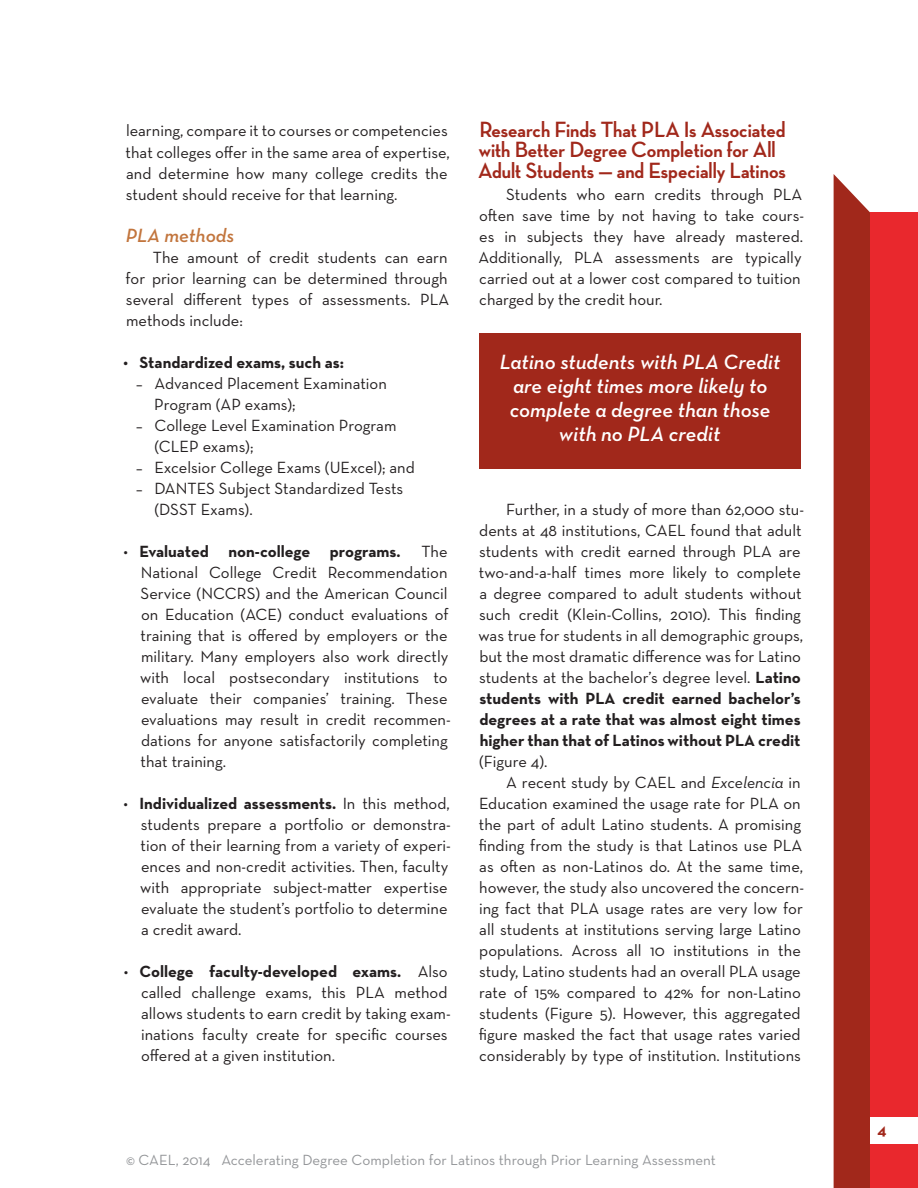
<style>
.page{position:relative;width:918px;height:1188px;background:#fff}
.page>*{position:absolute;margin:0;border:0;box-sizing:border-box;transform-origin:0 0}
.t1{font:700 22.5px/21px "Neutraface Display";color:#a1281b}
.t2{font:italic 600 21px/24px "Neutraface Text";color:#fff;text-align:center}
.t3{font:italic 600 19.5px "Neutraface Text";color:#c2753d}
.t4{font:16.5px/21px "Neutraface Text";color:#231f20}
.t5{font:700 16.5px "Neutraface Text";color:#231f20}
.t6{font:700 16.5px "Neutraface Text";color:#a1281b}
.t7{font:15px "Neutraface Text";color:#939598}
.s1{font-weight:400}
.s2{font-weight:700}
.s3{font-style:italic}
</style>
<div class="page">
<div style="left:834px;top:174px;width:36px;height:1014px;background:#a1281b"></div>
<div style="left:870px;top:213px;width:48px;height:975px;background:#e9282d"></div>
<div style="left:870px;top:1118px;width:48px;height:26px;background:#fff"></div>
<div style="left:479px;top:333px;width:322px;height:135px;background:#a1281b"></div>
<p class="t4" style="left:126px;top:120px;width:326px">learning, compare it to courses or competencies that colleges offer in the same area of expertise, and determine how many college credits the student should receive for that learning.</p>
<p class="t3" style="left:126px;top:223px;width:110px">PLA methods</p>
<p class="t4" style="left:126px;top:246px;width:325px;text-align:justify;text-indent:27px">The amount of credit students can earn for prior learning can be determined through several different types of assessments. PLA methods include:</p>
<p class="t5" style="left:124px;top:351px;width:222px">• Standardized exams, such as:</p>
<p class="t4" style="left:154px;top:372px;width:234px;text-indent:-18px">– Advanced Placement Examination<br>Program (AP exams);</p>
<p class="t4" style="left:154px;top:414px;width:244px;text-indent:-18px">– College Level Examination Program (CLEP exams);</p>
<p class="t4" style="left:136px;top:456px;width:280px">– Excelsior College Exams (UExcel); and</p>
<p class="t4" style="left:154px;top:477px;width:250px;text-indent:-18px">– DANTES Subject Standardized Tests (DSST Exams).</p>
<p class="t5" style="left:124px;top:540px;width:278px"><span class="s1">•</span> Evaluated non-college programs.</p>
<p class="t4" style="left:140px;top:540px;width:312px;text-indent:281px">The National College Credit Recommendation Service (NCCRS) and the American Council on Education (ACE) conduct evaluations of training that is offered by employers or the military. Many employers also work directly with local postsecondary institutions to evaluate their companies’ training. These evaluations may result in credit recommen&shy;dations for anyone satisfactorily completing that training.</p>
<p class="t4" style="left:140px;top:792px;width:312px;text-indent:-17px">• <span class="s2">Individualized assessments.</span> In this method, students prepare a portfolio or demonstra&shy;tion of their learning from a variety of experi&shy;ences and non-credit activities. Then, faculty with appropriate subject-matter expertise evaluate the student’s portfolio to determine a credit award.</p>
<p class="t4" style="left:141px;top:960px;width:311px;text-indent:-17px">• <span class="s2">College faculty-developed exams.</span> Also called challenge exams, this PLA method allows students to earn credit by taking exam&shy;inations faculty create for specific courses offered at a given institution.</p>
<h1 class="t1" style="left:478px;top:119px;width:309px">Research Finds That PLA Is Associated with Better Degree Completion for All<br>Adult Students — and Especially Latinos</h1>
<p class="t4" style="left:478px;top:183px;width:327px;text-indent:28px">Students who earn credits through PLA often save time by not having to take cours&shy;es in subjects they have already mastered.<br>Additionally, PLA assessments are typically carried out at a lower cost compared to tuition charged by the credit hour.</p>
<p class="t2" style="left:500px;top:350px;width:282px">Latino students with PLA Credit are eight times more likely to complete a degree than those with no PLA credit</p>
<p class="t4" style="left:478px;top:498px;width:327px;text-indent:28px">Further, in a study of more than 62,000 stu&shy;dents at 48 institutions, CAEL found that adult students with credit earned through PLA are two-and-a-half times more likely to complete a degree compared to adult students without such credit (Klein-Collins, 2010). This finding was true for students in all demographic groups, but the most dramatic difference was for Latino students at the bachelor’s degree level. <span class="s2">Latino students with PLA credit earned bachelor’s degrees at a rate that was almost eight times higher than that of Latinos without PLA credit</span></p>
<p class="t4" style="left:479px;top:750px;width:70px">(Figure 4).</p>
<p class="t4" style="left:506px;top:771px;width:296px">A recent study by CAEL and <span class="s3">Excelencia</span> in</p>
<p class="t4" style="left:479px;top:792px;width:323px">Education examined the usage rate for PLA on</p>
<p class="t4" style="left:479px;top:813px;width:324px">the part of adult Latino students. A promising</p>
<p class="t4" style="left:479px;top:834px;width:325px">finding from the study is that Latinos use PLA</p>
<p class="t4" style="left:479px;top:855px;width:325px">as often as non-Latinos do. At the same time,</p>
<p class="t4" style="left:479px;top:876px;width:326px">however, the study also uncovered the concern-</p>
<p class="t4" style="left:479px;top:897px;width:325px">ing fact that PLA usage rates are very low for</p>
<p class="t4" style="left:479px;top:918px;width:323px">all students at institutions serving large Latino</p>
<p class="t4" style="left:479px;top:939px;width:323px">populations. Across all 10 institutions in the</p>
<p class="t4" style="left:479px;top:960px;width:323px">study, Latino students had an overall PLA usage</p>
<p class="t4" style="left:479px;top:981px;width:323px">rate of 15% compared to 42% for non-Latino</p>
<p class="t4" style="left:479px;top:1002px;width:323px">students (Figure 5). However, this aggregated</p>
<p class="t4" style="left:479px;top:1023px;width:323px">figure masked the fact that usage rates varied</p>
<p class="t4" style="left:479px;top:1044px;width:323px">considerably by type of institution. Institutions</p>
<p class="t7" style="left:126px;top:1151px;width:591px">© CAEL, 2014 Accelerating Degree Completion for Latinos through Prior Learning Assessment</p>
<p class="t6" style="left:878px;top:1119px;width:11px">4</p>
</div>
